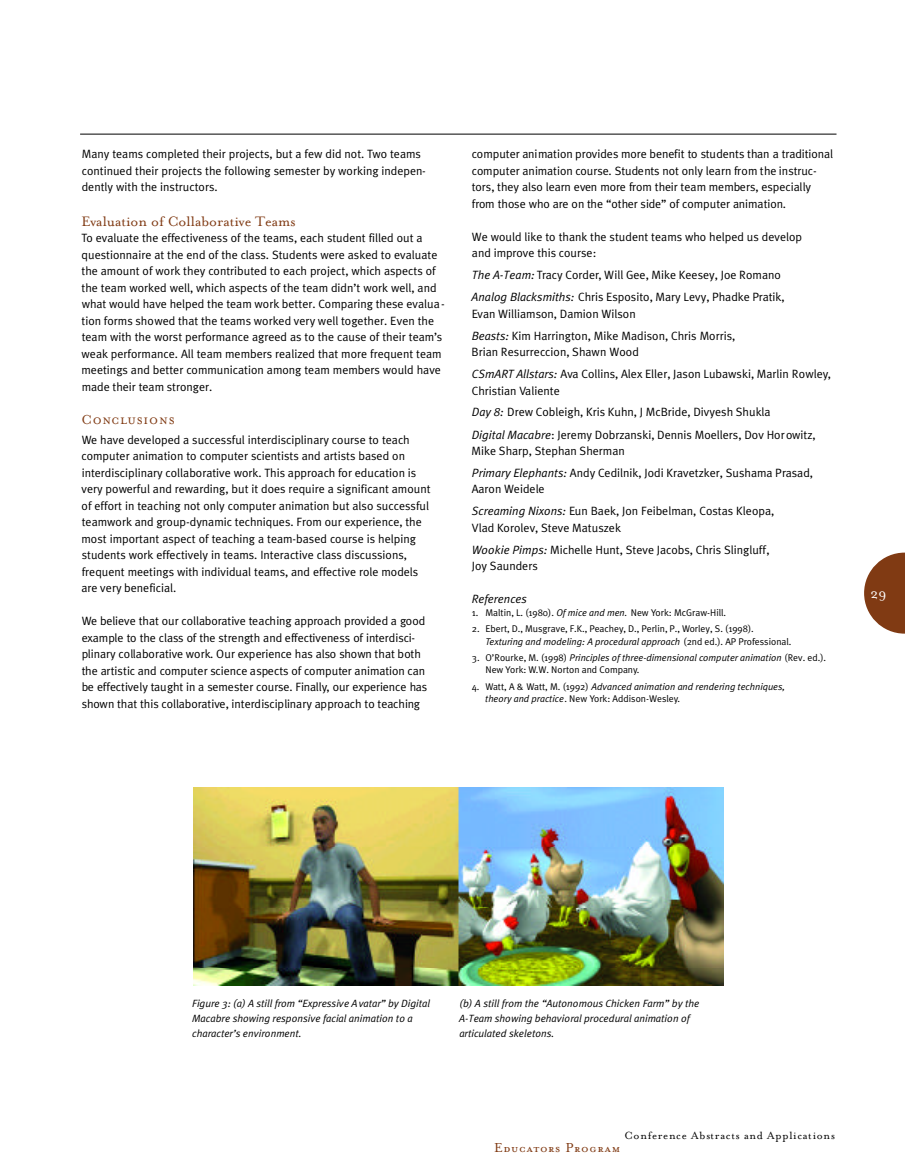
<style>
.page{position:relative;width:905px;height:1175px;background:#fff}
.page>*{position:absolute;margin:0;border:0;box-sizing:border-box;transform-origin:0 0}
.t1{font:15.75px "Mrs Eaves Roman";color:#803a13}
.t2{font:15px "Mrs Eaves Petite Caps";letter-spacing:.05em;color:#803a13}
.t3{font:15px "Mrs Eaves Small Caps";color:#803a13}
.t4{font:15px "Mrs Eaves Roman";color:#fff}
.t5{font:12px/16.5px "Meta Plus Normal";color:#000}
.t6{font:12px "Mrs Eaves Roman";letter-spacing:.06em;color:#000}
.t7{font:italic 12px "Meta Plus Normal";color:#000}
.t8{font:italic 10.5px/15px "Meta Plus Normal";color:#000}
.t9{font:9.75px/12.8px "Meta Plus Normal";color:#000}
.t10{font:italic 9.75px/12.8px "Meta Plus Normal";color:#000}
.s1{font-style:italic}
.s2{font-style:normal}
</style>
<div class="page">
<svg style="left:864px;top:552px;width:40px;height:81px"></svg>
<hr style="left:80px;top:134px;width:756px;height:1px;background:#000">
<img style="left:194px;top:788px;width:529px;height:198px">
<p class="t5" style="left:82px;top:147px;width:345px">Many teams completed their projects, but a few did not. Two teams continued their projects the following semester by working indepen&shy;dently with the instructors.</p>
<h1 class="t1" style="left:81px;top:215px;width:215px">Evaluation of Collaborative Teams</h1>
<p class="t5" style="left:81px;top:231px;width:365px">To evaluate the effectiveness of the teams, each student filled out a questionnaire at the end of the class. Students were asked to evaluate the amount of work they contributed to each project, which aspects of the team worked well, which aspects of the team didn’t work well, and what would have helped the team work better. Comparing these evalua&shy;tion forms showed that the teams worked very well together. Even the team with the worst performance agreed as to the cause of their team’s weak performance. All team members realized that more frequent team meetings and better communication among team members would have made their team stronger.</p>
<p class="t3" style="left:82px;top:413px;width:95px">C o nc l u s i o n s</p>
<p class="t5" style="left:81px;top:432px;width:351px">We have developed a successful interdisciplinary course to teach computer animation to computer scientists and artists based on interdisciplinary collaborative work. This approach for education is very powerful and rewarding, but it does require a significant amount of effort in teaching not only computer animation but also successful teamwork and group-dynamic techniques. From our experience, the most important aspect of teaching a team-based course is helping students work effectively in teams. Interactive class discussions, frequent meetings with individual teams, and effective role models are very beneficial.</p>
<p class="t5" style="left:82px;top:613px;width:347px">We believe that our collabora t i ve teaching approach provided a good example to the class of the strength and effectiveness of interd i s c i&shy;plinary collabora t i ve work. Our experience has also shown that both the artistic and computer science aspects of computer animation can be effectively taught in a semester course. Finally, our experience has s h own that this collabora t i ve, interdisciplinary approach to teaching</p>
<p class="t5" style="left:472px;top:147px;width:363px">computer animation provides more benefit to students than a tra d i t i o n a l computer animation course. Students not only learn from the instruc&shy;tors, they also learn even more from their team members, especially<br>f rom those who are on the “other side” of computer animation.</p>
<p class="t5" style="left:472px;top:229px;width:332px">We would like to thank the student teams who helped us develop and improve this course:</p>
<p class="t5" style="left:471px;top:265px;width:314px;line-height:21.8px"><span class="s1">The A-Team:</span> Tracy Corder, Will Gee, Mike Keesey, Joe Romano<br><span class="s1">Analog Blacksmiths:</span> Chris Esposito, Mary Levy, Phadke Pratik,</p>
<p class="t5" style="left:472px;top:303px;width:265px;line-height:21.8px">Evan Williamson, Damion Wilson<br><span class="s1">Beasts:</span> Kim Harrington, Mike Madison, Chris Morris,</p>
<p class="t5" style="left:471px;top:341px;width:361px;line-height:22.2px">Brian Resurreccion, Shawn Wood<br><span class="s1">CSmART Allstars:</span> Ava Collins, Alex Eller, Jason Lubawski, Marlin Rowley,</p>
<p class="t5" style="left:471px;top:380px;width:345px;line-height:21.9px">Christian Valiente<br><span class="s1">Day 8:</span> Drew Cobleigh, Kris Kuhn, J McBride, Divyesh Shukla<br><span class="s1">Digital Macabre</span>: Jeremy Dobrzanski, Dennis Moellers, Dov Horowitz,</p>
<p class="t5" style="left:471px;top:441px;width:343px;line-height:21.8px">Mike Sharp, Stephan Sherman<br><span class="s1">Primary Elephants:</span> Andy Cedilnik, Jodi Kravetzker, Sushama Prasad,</p>
<p class="t5" style="left:471px;top:479px;width:304px;line-height:21.8px">Aaron Weidele<br><span class="s1">Screaming Nixons:</span> Eun Baek, Jon Feibelman, Costas Kleopa,</p>
<p class="t5" style="left:471px;top:517px;width:299px;line-height:22.2px">Vlad Korolev, Steve Matuszek<br><span class="s1">Wookie Pimps:</span> Michelle Hunt, Steve Jacobs, Chris Slingluff,</p>
<p class="t5" style="left:472px;top:558px;width:67px">Joy Saunders</p>
<p class="t7" style="left:471px;top:594px;width:57px">References</p>
<p class="t9" style="left:472px;top:607px;width:256px">1. Maltin, L. (1980). <span class="s1">Of mice and men.</span> New York: McGraw-Hill.</p>
<p class="t9" style="left:485px;top:622px;width:307px;text-indent:-13px">2. Ebert, D., Musgrave, F.K., Peachey, D., Perlin, P., Worley, S. (1998).<br><span class="s1">Texturing and modeling: A procedural approach</span> (2nd ed.). AP Professional.</p>
<p class="t9" style="left:485px;top:651px;width:342px;text-indent:-14px">3. O’Rourke, M. (1998) <span class="s1">Principles of three-dimensional computer animation</span> (Rev. ed.).<br>New York: W.W. Norton and Company.</p>
<p class="t10" style="left:485px;top:680px;width:301px;text-indent:-13px"><span class="s2">4. Watt, A &amp; Watt, M. (1992)</span> Advanced animation and rendering techniques, theory and practice<span class="s2">. New York: Addison-Wesley.</span></p>
<p class="t4" style="left:870px;top:587px;width:17px">29</p>
<p class="t8" style="left:192px;top:996px;width:239px">Figure 3: (a) A still from “Expressive Avatar” by Digital<br>Macabre showing responsive facial animation to a character’s environment.</p>
<p class="t8" style="left:459px;top:996px;width:241px">(b) A still from the “Autonomous Chicken Farm” by the<br>A-Team showing behavioral procedural animation of articulated skeletons.</p>
<p class="t6" style="left:624px;top:1130px;width:212px">C o n f e rence Abstracts and Applications</p>
<p class="t2" style="left:494px;top:1141px;width:128px">E duc ators Pr o g r a m</p>
</div>
